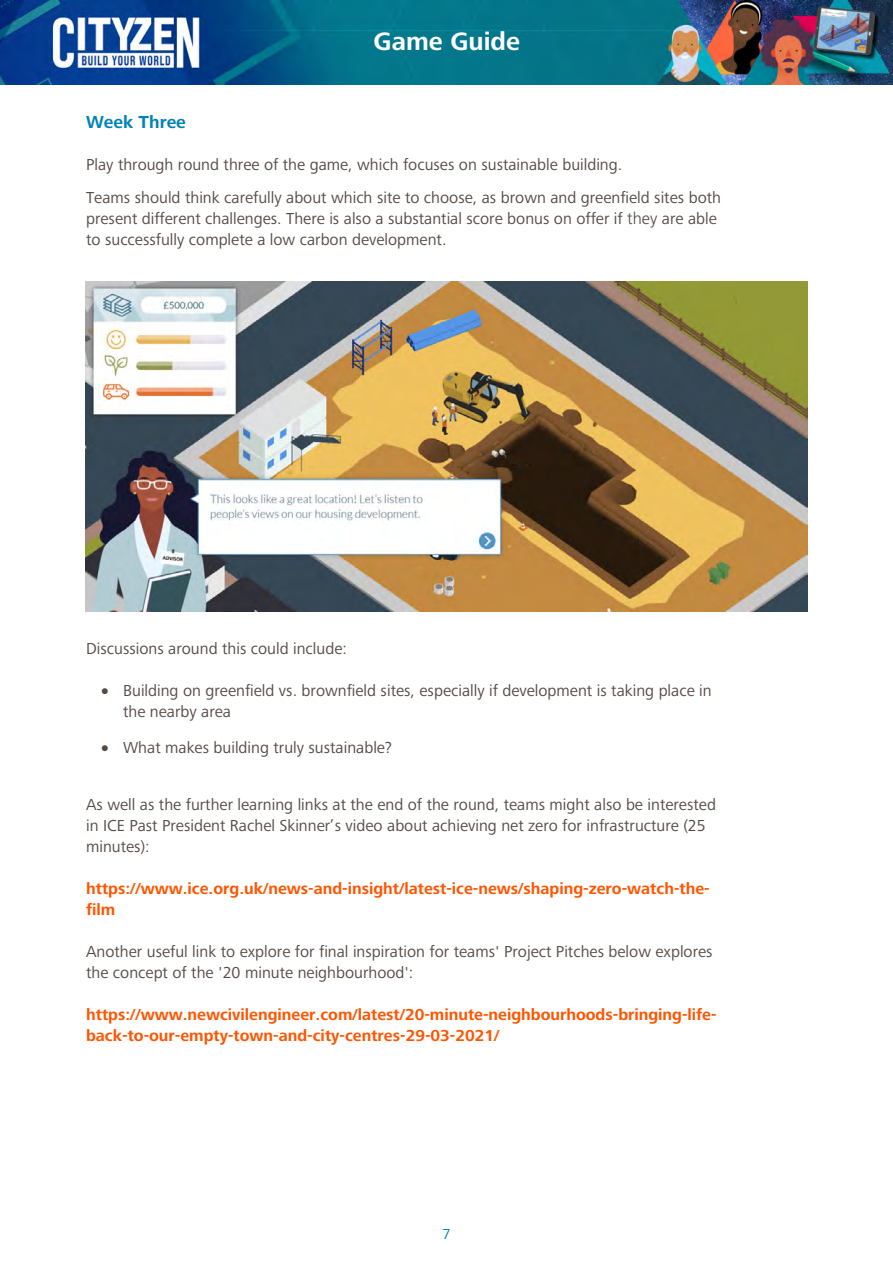
<style>
.page{position:relative;width:893px;height:1263px;background:#fff}
.page>*{position:absolute;margin:0;border:0;box-sizing:border-box;transform-origin:0 0}
.t1{font:700 26.1px "Frutiger Next";color:#fff}
.t2{font:700 18px "Frutiger Next";color:#0082ba}
.t3{font:16.5px/21px "Frutiger Next";color:#554a46}
.t4{font:700 16.5px/21px "Frutiger Next";color:#f50}
.t5{font:15px "Frutiger Next";color:#0082ba}
.s1{font-family:"Frutiger";font-weight:300}
</style>
<div class="page">
<img style="left:0;top:0;width:893px;height:85px">
<img style="left:86px;top:282px;width:721px;height:329px">
<h1 class="t1" style="left:374px;top:27px;width:148px">Game Guide</h1>
<p class="t2" style="left:86px;top:111px;width:101px">Week Three</p>
<p class="t3" style="left:86px;top:148px;width:636px;line-height:33.5px">Play through round three of the game, which focuses on sustainable building.<br>Teams should think carefully about which site to choose, as brown and greenfield sites both</p>
<p class="t3" style="left:86px;top:208px;width:632px">present different challenges. There is also a substantial score bonus on offer if <span class="s1">they</span> are able to successfully complete a low carbon development.</p>
<p class="t3" style="left:86px;top:638px;width:262px">Discussions around this could include:</p>
<p class="t3" style="left:123px;top:680px;width:590px;text-indent:-22px">• Building on greenfield vs. brownfield sites, especially if development is taking place in the nearby area</p>
<p class="t3" style="left:101px;top:737px;width:292px">• What makes building truly sustainable?</p>
<p class="t3" style="left:86px;top:794px;width:631px">As well as the further learning links at the end of the round, teams might also be interested in ICE Past President Rachel Skinner’s video about achieving net zero for infrastructure (25 minutes):</p>
<p class="t4" style="left:86px;top:878px;width:625px">https://www.ice.org.uk/news-and-insight/latest-ice-news/shaping-zero-watch-the&shy;film</p>
<p class="t3" style="left:86px;top:941px;width:628px">Another useful link to explore for final inspiration for teams' Project Pitches below explores the concept of the '20 minute neighbourhood':</p>
<p class="t4" style="left:86px;top:1004px;width:632px">https://www.newcivilengineer.com/latest/20-minute-neighbourhoods-bringing-life&shy;back-to-our-empty-town-and-city-centres-29-03-2021/</p>
<p class="t5" style="left:442px;top:1225px;width:10px">7</p>
</div>
